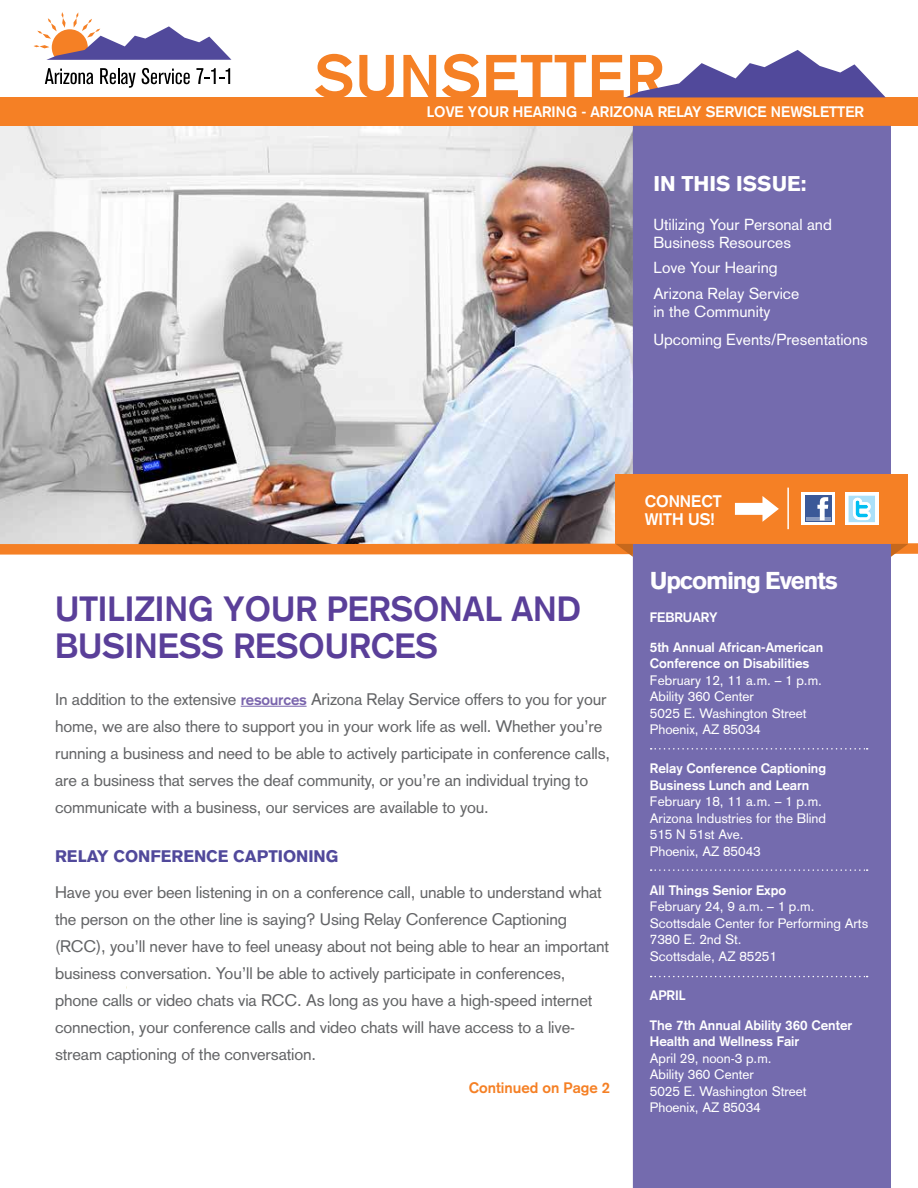
<style>
.page{position:relative;width:918px;height:1188px;background:#fff}
.page>*{position:absolute;margin:0;border:0;box-sizing:border-box;transform-origin:0 0}
.t1{font:700 60px "Akzidenz Grotesk";letter-spacing:.025em;color:#f58025}
.t2{font:700 34.5px/37.5px "Akzidenz Grotesk";color:#5a3f99}
.t3{font:900 24px "Akzidenz Grotesk";letter-spacing:-.05em;color:#fff}
.t4{font:900 21px "Akzidenz Grotesk";color:#fff}
.t5{font:16.5px/27px "Akzidenz Grotesk";letter-spacing:-.01em;color:#636466}
.t6{font:900 16.5px "Akzidenz Grotesk";color:#51499b}
.t7{font:700 16.5px/18px "Akzidenz Grotesk";color:#fff}
.t8{font:15.75px/18px "Akzidenz Grotesk";color:#fff}
.t9{font:700 15px "Akzidenz Grotesk";color:#fff}
.t10{font:700 15px "Akzidenz Grotesk";color:#f58025}
.t11{font:13.5px/16.5px "Akzidenz Grotesk";color:#fff}
.t12{font:700 13.5px/16.5px "Akzidenz Grotesk";color:#fff}
.s1{font-weight:700;font-size:15px;color:#7a65ad}
</style>
<div class="page">
<svg style="left:0;top:126px;width:918px;height:464px"></svg>
<div style="left:0;top:97px;width:918px;height:29px;background:#f58025"></div>
<div style="left:633px;top:126px;width:258px;height:1062px;background:#746bae"></div>
<div style="left:616px;top:474px;width:292px;height:70px;background:#f58025"></div>
<svg style="left:616px;top:544px;width:17px;height:13px"></svg>
<svg style="left:891px;top:544px;width:17px;height:13px"></svg>
<svg style="left:625px;top:50px;width:261px;height:48px"></svg>
<svg style="left:45px;top:68px;width:49px;height:16px"></svg>
<svg style="left:100px;top:68px;width:36px;height:20px"></svg>
<svg style="left:142px;top:68px;width:48px;height:16px"></svg>
<svg style="left:196px;top:68px;width:34px;height:16px"></svg>
<svg style="left:33px;top:12px;width:198px;height:48px"></svg>
<hr style="left:241px;top:706px;width:66px;height:1px;background:#7a65ad">
<svg style="left:651px;top:748px;width:217px;height:2px"></svg>
<svg style="left:651px;top:976px;width:217px;height:1px"></svg>
<svg style="left:651px;top:869px;width:217px;height:2px"></svg>
<div style="left:802px;top:493px;width:33px;height:32px;background:#fff"></div>
<svg style="left:805px;top:495px;width:27px;height:27px"></svg>
<hr style="left:806px;top:517px;width:24px;height:3px;background:#899bc1">
<svg style="left:817px;top:497px;width:11px;height:23px"></svg>
<svg style="left:845px;top:493px;width:33px;height:32px"></svg>
<svg style="left:849px;top:496px;width:26px;height:26px"></svg>
<svg style="left:735px;top:496px;width:44px;height:26px"></svg>
<hr style="left:787px;top:488px;width:2px;height:41px;background:#fff">
<h1 class="t1" style="left:315px;top:41px;width:350px">SUNSETTER</h1>
<p class="t9" style="left:427px;top:103px;width:439px">LOVE YOUR HEARING - ARIZONA RELAY SERVICE NEWSLETTER</p>
<p class="t4" style="left:653px;top:170px;width:155px">IN THIS ISSUE:</p>
<p class="t8" style="left:653px;top:215px;width:180px">Utilizing Your Personal and<br>Business Resources</p>
<p class="t8" style="left:653px;top:255px;width:147px;line-height:25.5px">Love Your Hearing<br>Arizona Relay Service</p>
<p class="t8" style="left:653px;top:297px;width:216px;line-height:28.5px">in the Community<br>Upcoming Events/Presentations</p>
<h2 class="t2" style="left:55px;top:590px;width:528px">UTILIZING YOUR PERSONAL AND<br>BUSINESS RESOURCES</h2>
<p class="t5" style="left:55px;top:685px;width:557px">In addition to the extensive <span class="s1">resources</span> Arizona Relay Service offers to you for your home, we are also there to support you in your work life as well. Whether you’re running a business and need to be able to actively participate in conference calls, are a business that serves the deaf community, or you’re an individual trying to communicate with a business, our services are available to you.</p>
<p class="t6" style="left:55px;top:846px;width:285px">RELAY CONFERENCE CAPTIONING</p>
<p class="t5" style="left:55px;top:879px;width:556px">Have you ever been listening in on a conference call, unable to understand what the person on the other line is saying? Using Relay Conference Captioning (RCC), you’ll never have to feel uneasy about not being able to hear an important business conversation. You’ll be able to actively participate in conferences, phone calls or video chats via RCC. As long as you have a high-speed internet connection, your conference calls and video chats will have access to a live&shy;stream captioning of the conversation.</p>
<p class="t10" style="left:469px;top:1079px;width:143px">Continued on Page 2</p>
<p class="t7" style="left:645px;top:492px;width:78px">CONNECT<br>WITH US!</p>
<h3 class="t3" style="left:650px;top:566px;width:190px">Upcoming Events</h3>
<p class="t12" style="left:650px;top:609px;width:69px">FEBRUARY</p>
<p class="t12" style="left:650px;top:639px;width:175px">5th Annual African-American<br>Conference on Disabilities</p>
<p class="t11" style="left:650px;top:672px;width:174px">February 12, 11 a.m. – 1 p.m.<br>Ability 360 Center<br>5025 E. Washington Street<br>Phoenix, AZ 85034</p>
<p class="t12" style="left:650px;top:760px;width:178px">Relay Conference Captioning<br>Business Lunch and Learn</p>
<p class="t11" style="left:650px;top:793px;width:178px">February 18, 11 a.m. – 1 p.m.<br>Arizona Industries for the Blind<br>515 N 51st Ave.<br>Phoenix, AZ 85043</p>
<p class="t12" style="left:650px;top:882px;width:138px">All Things Senior Expo</p>
<p class="t11" style="left:650px;top:898px;width:220px">February 24, 9 a.m. – 1 p.m.<br>Scottsdale Center for Performing Arts<br>7380 E. 2nd St.<br>Scottsdale, AZ 85251</p>
<p class="t12" style="left:650px;top:987px;width:37px">APRIL</p>
<p class="t12" style="left:650px;top:1017px;width:204px">The 7th Annual Ability 360 Center<br>Health and Wellness Fair</p>
<p class="t11" style="left:650px;top:1050px;width:158px">April 29, noon-3 p.m.<br>Ability 360 Center<br>5025 E. Washington Street<br>Phoenix, AZ 85034</p>
</div>
